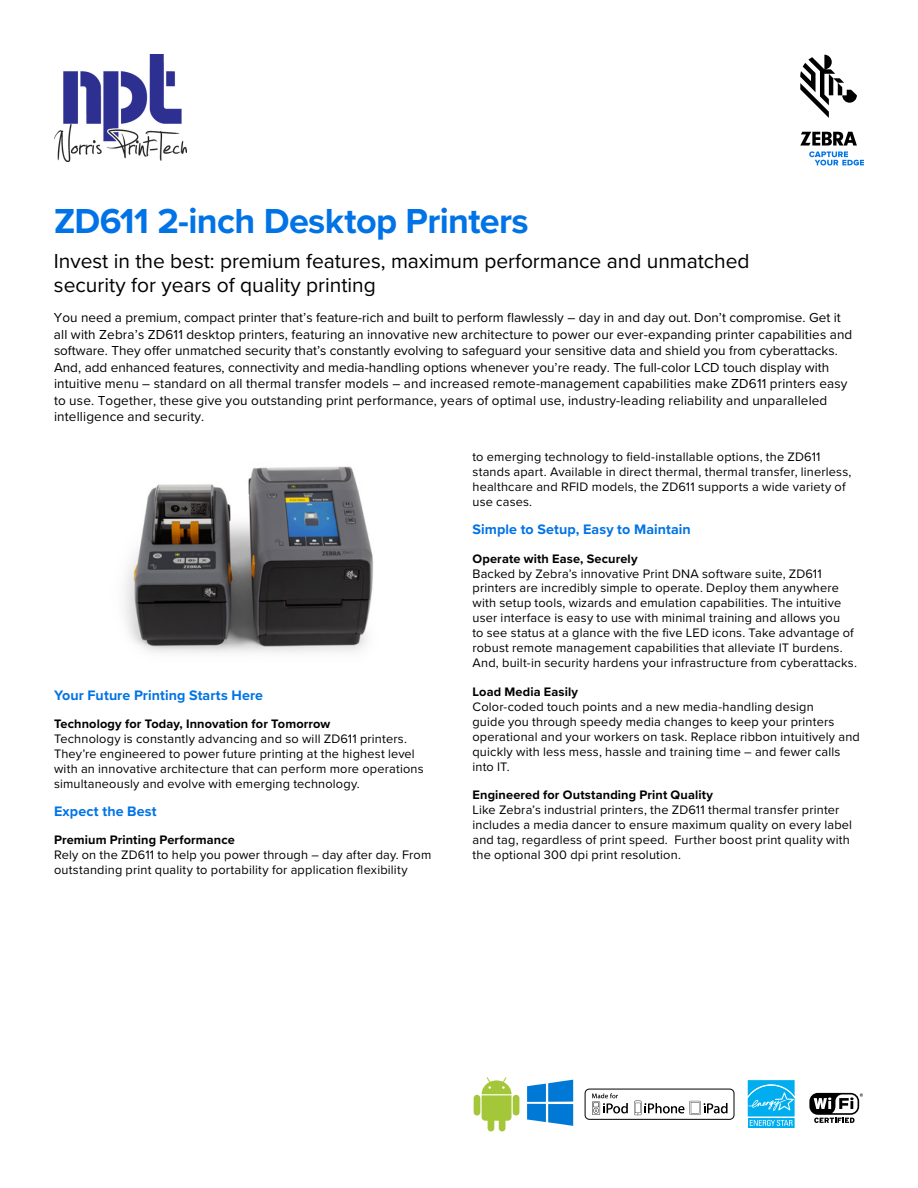
<style>
.page{position:relative;width:918px;height:1188px;background:#fff}
.page>*{position:absolute;margin:0;border:0;box-sizing:border-box;transform-origin:0 0}
.t1{font:700 36px "Proxima Nova";letter-spacing:-.02em;color:#0073e6}
.t2{font:21px/24px "Proxima Nova";letter-spacing:-.005em;color:#000}
.t3{font:700 14.25px "Proxima Nova";letter-spacing:.005em;color:#0073e6}
.t4{font:13.5px/16.5px "Proxima Nova";letter-spacing:.01em;color:#010101}
.t5{font:12.75px/15px "Proxima Nova";letter-spacing:.015em;color:#000}
.t6{font:700 12.75px "Proxima Nova";letter-spacing:.01em;color:#000}
</style>
<div class="page">
<svg style="left:473px;top:1077px;width:47px;height:55px"></svg>
<svg style="left:527px;top:1080px;width:46px;height:46px"></svg>
<svg style="left:690px;top:1101px;width:38px;height:14px"></svg>
<svg style="left:634px;top:1101px;width:50px;height:14px"></svg>
<svg style="left:592px;top:1093px;width:36px;height:22px"></svg>
<svg style="left:747px;top:1080px;width:48px;height:48px;background:#32bdf2"></svg>
<svg style="left:809px;top:1093px;width:50px;height:22px"></svg>
<svg style="left:814px;top:1093px;width:49px;height:30px"></svg>
<div style="left:585px;top:1089px;width:149px;height:31px;border:1px solid #000;border-radius:4px"></div>
<img style="left:124px;top:466px;width:250px;height:187px">
<svg style="left:800px;top:55px;width:57px;height:63px"></svg>
<svg style="left:800px;top:132px;width:64px;height:33px"></svg>
<img style="left:54px;top:54px;width:132px;height:108px">
<h1 class="t1" style="left:54px;top:194px;width:476px">ZD611 2-inch Desktop Printers</h1>
<h2 class="t2" style="left:54px;top:248px;width:697px">Invest in the best: premium features, maximum performance and unmatched security for years of quality printing</h2>
<p class="t4" style="left:54px;top:309px;width:800px">You need a premium, compact printer that’s feature-rich and built to perform flawlessly – day in and day out. Don’t compromise. Get it all with Zebra’s ZD611 desktop printers, featuring an innovative new architecture to power our ever-expanding printer capabilities and software. They offer unmatched security that’s constantly evolving to safeguard your sensitive data and shield you from cyberattacks.<br>And, add enhanced features, connectivity and media-handling options whenever you’re ready. The full-color LCD touch display with intuitive menu – standard on all thermal transfer models – and increased remote-management capabilities make ZD611 printers easy to use. Together, these give you outstanding print performance, years of optimal use, industry-leading reliability and unparalleled intelligence and security.</p>
<p class="t3" style="left:54px;top:685px;width:211px">Your Future Printing Starts Here</p>
<p class="t6" style="left:54px;top:715px;width:278px">Technology for Today, Innovation for Tomorrow</p>
<p class="t5" style="left:54px;top:731px;width:371px">Technology is constantly advancing and so will ZD611 printers.<br>They’re engineered to power future printing at the highest level with an innovative architecture that can perform more operations simultaneously and evolve with emerging technology.</p>
<p class="t3" style="left:54px;top:801px;width:104px">Expect the Best</p>
<p class="t6" style="left:54px;top:831px;width:182px">Premium Printing Performance</p>
<p class="t5" style="left:54px;top:847px;width:379px">Rely on the ZD611 to help you power through – day after day. From outstanding print quality to portability for application flexibility</p>
<p class="t5" style="left:473px;top:449px;width:381px">to emerging technology to field-installable options, the ZD611 stands apart. Available in direct thermal, thermal transfer, linerless, healthcare and RFID models, the ZD611 supports a wide variety of use cases.</p>
<p class="t3" style="left:472px;top:519px;width:220px">Simple to Setup, Easy to Maintain</p>
<p class="t6" style="left:472px;top:549px;width:167px">Operate with Ease, Securely</p>
<p class="t5" style="left:472px;top:565px;width:386px">Backed by Zebra’s innovative Print DNA software suite, ZD611 printers are incredibly simple to operate. Deploy them anywhere with setup tools, wizards and emulation capabilities. The intuitive user interface is easy to use with minimal training and allows you<br>to see status at a glance with the five LED icons. Take advantage of robust remote management capabilities that alleviate IT burdens.<br>And, built-in security hardens your infrastructure from cyberattacks.</p>
<p class="t6" style="left:472px;top:682px;width:107px">Load Media Easily</p>
<p class="t5" style="left:472px;top:699px;width:389px">Color-coded touch points and a new media-handling design<br>guide you through speedy media changes to keep your printers operational and your workers on task. Replace ribbon intuitively and quickly with less mess, hassle and training time – and fewer calls into IT.</p>
<p class="t6" style="left:472px;top:786px;width:242px">Engineered for Outstanding Print Quality</p>
<p class="t5" style="left:472px;top:802px;width:381px">Like Zebra’s industrial printers, the ZD611 thermal transfer printer includes a media dancer to ensure maximum quality on every label and tag, regardless of print speed. Further boost print quality with the optional 300 dpi print resolution.</p>
</div>
